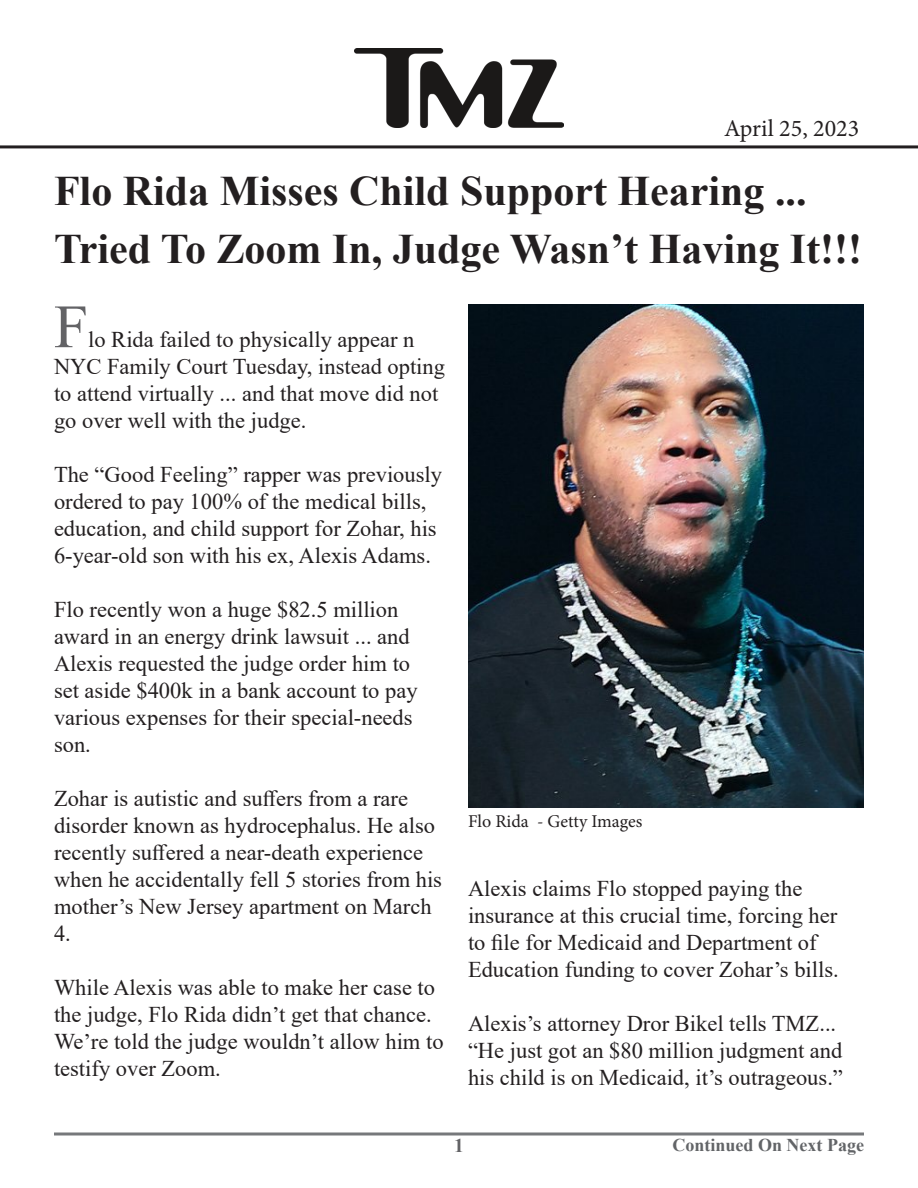
<style>
.page{position:relative;width:918px;height:1188px;background:#fff}
.page>*{position:absolute;margin:0;border:0;box-sizing:border-box;transform-origin:0 0}
.t1{font:61.5px "Times New Roman";color:#636366}
.t2{font:700 42px/57.6px "Times New Roman";color:#231f20}
.t3{font:24px "Minion Pro";color:#231f20}
.t4{font:22.5px/27px "Times New Roman";color:#231f20}
.t5{font:700 19.5px "Times New Roman";color:#636366}
.t6{font:700 18px "Times New Roman";color:#626467}
.t7{font:18px "Minion Pro";color:#231f20}
</style>
<div class="page">
<img style="left:355px;top:48px;width:208px;height:79px">
<hr style="left:0;top:145px;width:918px;height:3px;background:#231f20">
<svg style="left:54px;top:1132px;width:810px;height:4px;background:#98999b"></svg>
<img style="left:468px;top:305px;width:396px;height:503px">
<p class="t3" style="left:724px;top:112px;width:137px">April 25, 2023</p>
<p class="t2" style="left:54px;top:161px;width:810px">Flo Rida Misses Child Support Hearing ...<br>Tried To Zoom In, Judge Wasn’t Having It!!!</p>
<p class="t1" style="left:54px;top:283px;width:36px">F</p>
<p class="t4" style="left:54px;top:325px;width:393px;text-indent:34px">lo Rida failed to physically appear n NYC Family Court Tuesday, instead opting to attend virtually ... and that move did not go over well with the judge.</p>
<p class="t4" style="left:54px;top:460px;width:390px">The “Good Feeling” rapper was previously ordered to pay 100% of the medical bills, education, and child support for Zohar, his 6-year-old son with his ex, Alexis Adams.</p>
<p class="t4" style="left:54px;top:595px;width:358px">Flo recently won a huge $82.5 million award in an energy drink lawsuit ... and<br>Alexis requested the judge order him to</p>
<p class="t4" style="left:54px;top:676px;width:365px">set aside $400k in a bank account to pay various expenses for their special-needs son.</p>
<p class="t4" style="left:54px;top:784px;width:390px">Zohar is autistic and suffers from a rare disorder known as hydrocephalus. He also recently suffered a near-death experience when he accidentally fell 5 stories from his mother’s New Jersey apartment on March 4.</p>
<p class="t4" style="left:54px;top:973px;width:391px">While Alexis was able to make her case to the judge, Flo Rida didn’t get that chance.<br>We’re told the judge wouldn’t allow him to testify over Zoom.</p>
<p class="t7" style="left:468px;top:809px;width:176px">Flo Rida - Getty Images</p>
<p class="t4" style="left:468px;top:874px;width:372px">Alexis claims Flo stopped paying the insurance at this crucial time, forcing her to file for Medicaid and Department of Education funding to cover Zohar’s bills.</p>
<p class="t4" style="left:468px;top:1009px;width:376px">Alexis’s attorney Dror Bikel tells TMZ... “He just got an $80 million judgment and his child is on Medicaid, it’s outrageous.”</p>
<p class="t5" style="left:454px;top:1131px;width:11px">1</p>
<p class="t6" style="left:672px;top:1132px;width:193px">Continued On Next Page</p>
</div>
